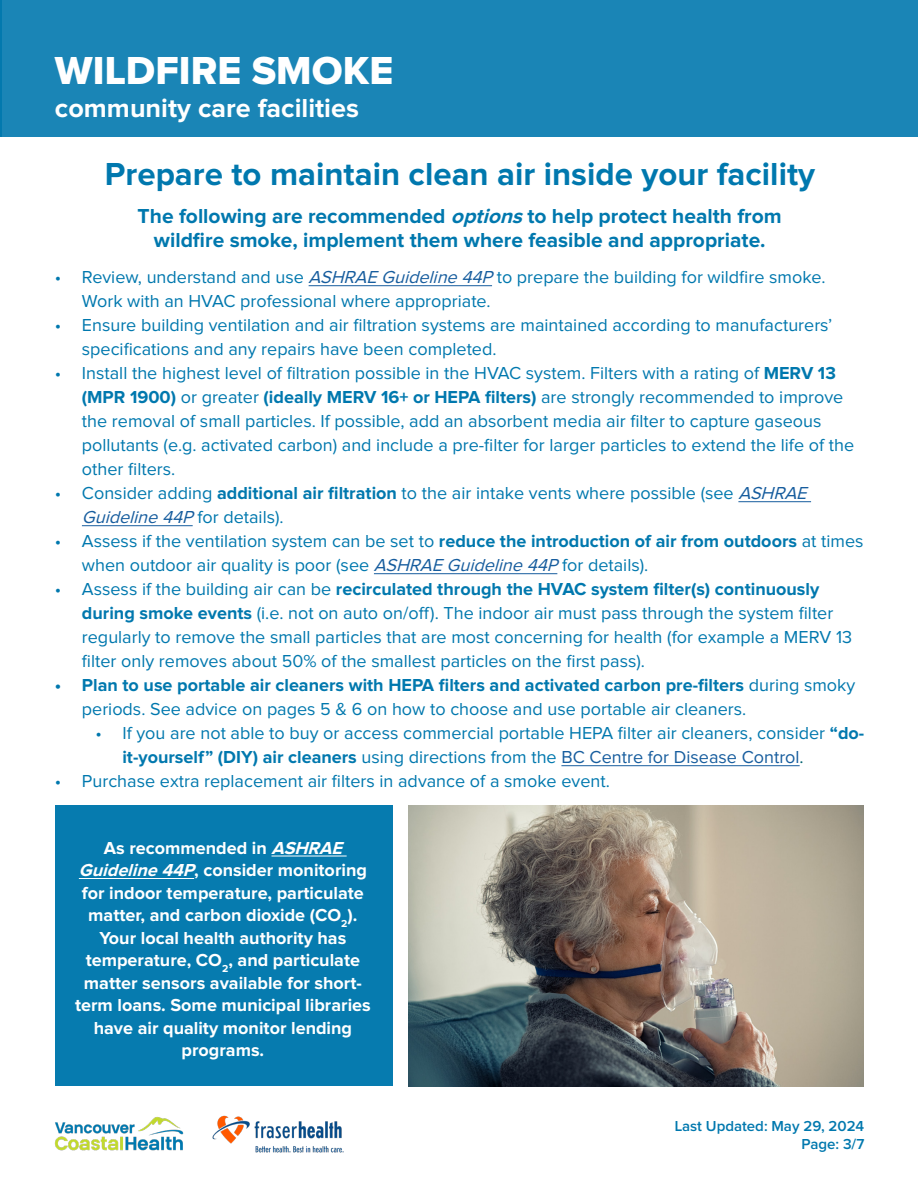
<style>
.page{position:relative;width:918px;height:1188px;background:#fff}
.page>*{position:absolute;margin:0;border:0;box-sizing:border-box;transform-origin:0 0}
.t1{font:40.5px "Proxima Nova Extrabld";color:#fff}
.t2{font:700 33px "Proxima Nova";color:#0078ae}
.t3{font:700 27px "Proxima Nova";color:#fff}
.t4{font:700 21px "Proxima Nova";color:#0078ae}
.t5{font:18px/24px "Proxima Nova";color:#0078ae}
.t6{font:700 18px/22.5px "Proxima Nova";color:#fff;text-align:center}
.t7{font:600 15px "Proxima Nova";color:#0078ae}
.s1{font-style:italic}
.s2{font-style:italic;color:#175d9e}
.s3{font-weight:700}
.s4{color:#175d9e}
.s5{color:#006270}
</style>
<div class="page">
<div style="left:0;top:0;width:918px;height:137px;background:#1a85b6"></div>
<img style="left:55px;top:1117px;width:129px;height:34px">
<img style="left:212px;top:1115px;width:132px;height:38px">
<img style="left:408px;top:806px;width:456px;height:280px">
<hr style="left:309px;top:285px;width:183px;height:1px;background:#175d9e">
<hr style="left:738px;top:501px;width:73px;height:1px;background:#175d9e">
<hr style="left:82px;top:525px;width:111px;height:1px;background:#175d9e">
<hr style="left:374px;top:573px;width:183px;height:1px;background:#175d9e">
<hr style="left:561px;top:765px;width:239px;height:1px;background:#175d9e">
<div style="left:56px;top:806px;width:337px;height:280px;background:#0078ae"></div>
<hr style="left:272px;top:856px;width:75px;height:1px;background:#fff">
<hr style="left:79px;top:878px;width:115px;height:1px;background:#fff">
<p class="t1" style="left:55px;top:52px;width:340px">WILDFIRE SMOKE</p>
<p class="t3" style="left:55px;top:96px;width:306px">community care facilities</p>
<p class="t2" style="left:105px;top:159px;width:712px">Prepare to maintain clean air inside your facility</p>
<p class="t4" style="left:138px;top:207px;width:646px">The following are recommended <span class="s1">options</span>to help protect health from</p>
<p class="t4" style="left:154px;top:231px;width:613px">wildfire smoke, implement them where feasible and appropriate.</p>
<p class="t5" style="left:82px;top:266px;width:745px;text-indent:-27px">• Review, understand and use <span class="s2">ASHRAE Guideline 44P</span>to prepare the building for wildfire smoke.<br>Work with an HVAC professional where appropriate.</p>
<p class="t5" style="left:82px;top:314px;width:752px;text-indent:-27px">• Ensure building ventilation and air filtration systems are maintained according to manufacturers’ specifications and any repairs have been completed.</p>
<p class="t5" style="left:82px;top:362px;width:774px;text-indent:-27px">• Install the highest level of filtration possible in the HVAC system. Filters with a rating of <span class="s3">MERV 13 (MPR 1900)</span> or greater <span class="s3">(ideally MERV 16+ or HEPA filters)</span> are strongly recommended to improve the removal of small particles. If possible, add an absorbent media air filter to capture gaseous pollutants (e.g. activated carbon) and include a pre-filter for larger particles to extend the life of the other filters.</p>
<p class="t5" style="left:82px;top:482px;width:731px;text-indent:-27px">• Consider adding <span class="s3">additional air filtration</span> to the air intake vents where possible (see <span class="s2">ASHRAE<br>Guideline 44P</span>for details).</p>
<p class="t5" style="left:82px;top:530px;width:783px;text-indent:-27px">• Assess if the ventilation system can be set to <span class="s3">reduce the introduction of air from outdoors</span> at times when outdoor air quality is poor (see <span class="s2">ASHRAE Guideline 44P</span>for details).</p>
<p class="t5" style="left:82px;top:578px;width:772px;text-indent:-27px">• Assess if the building air can be <span class="s3">recirculated through the HVAC system filter(s) continuously during smoke events</span> (i.e. not on auto on/off). The indoor air must pass through the system filter regularly to remove the small particles that are most concerning for health (for example a MERV 13 filter only removes about 50% of the smallest particles on the first pass).</p>
<p class="t5" style="left:82px;top:674px;width:775px;text-indent:-27px"><span class="s3">• Plan to use portable air cleaners with HEPA filters and activated carbon pre-filters</span> during smoky periods. See advice on pages 5 &amp; 6 on how to choose and use portable air cleaners.</p>
<p class="t5" style="left:122px;top:722px;width:743px;text-indent:-27px">• If you are not able to buy or access commercial portable HEPA filter air cleaners, consider <span class="s3">“do&shy;it-yourself” (DIY) air cleaners</span> using directions from the <span class="s4">BC Centre for Disease Control</span><span class="s5">.</span></p>
<p class="t5" style="left:55px;top:770px;width:556px">• Purchase extra replacement air filters in advance of a smoke event.</p>
<p class="t6" style="left:79px;top:837px;width:290px">As recommended in <span class="s1">ASHRAE Guideline 44P</span>, consider monitoring for indoor temperature, particulate matter, and carbon dioxide (CO<sub>2</sub>).</p>
<p class="t6" style="left:100px;top:927px;width:248px">Your local health authority has</p>
<p class="t6" style="left:75px;top:950px;width:297px">temperature, CO<sub>2</sub>, and particulate matter sensors available for short&shy;term loans. Some municipal libraries have air quality monitor lending programs.</p>
<p class="t7" style="left:675px;top:1119px;width:191px">Last Updated: May 29, 2024</p>
<p class="t7" style="left:802px;top:1137px;width:64px">Page: 3/7</p>
</div>
